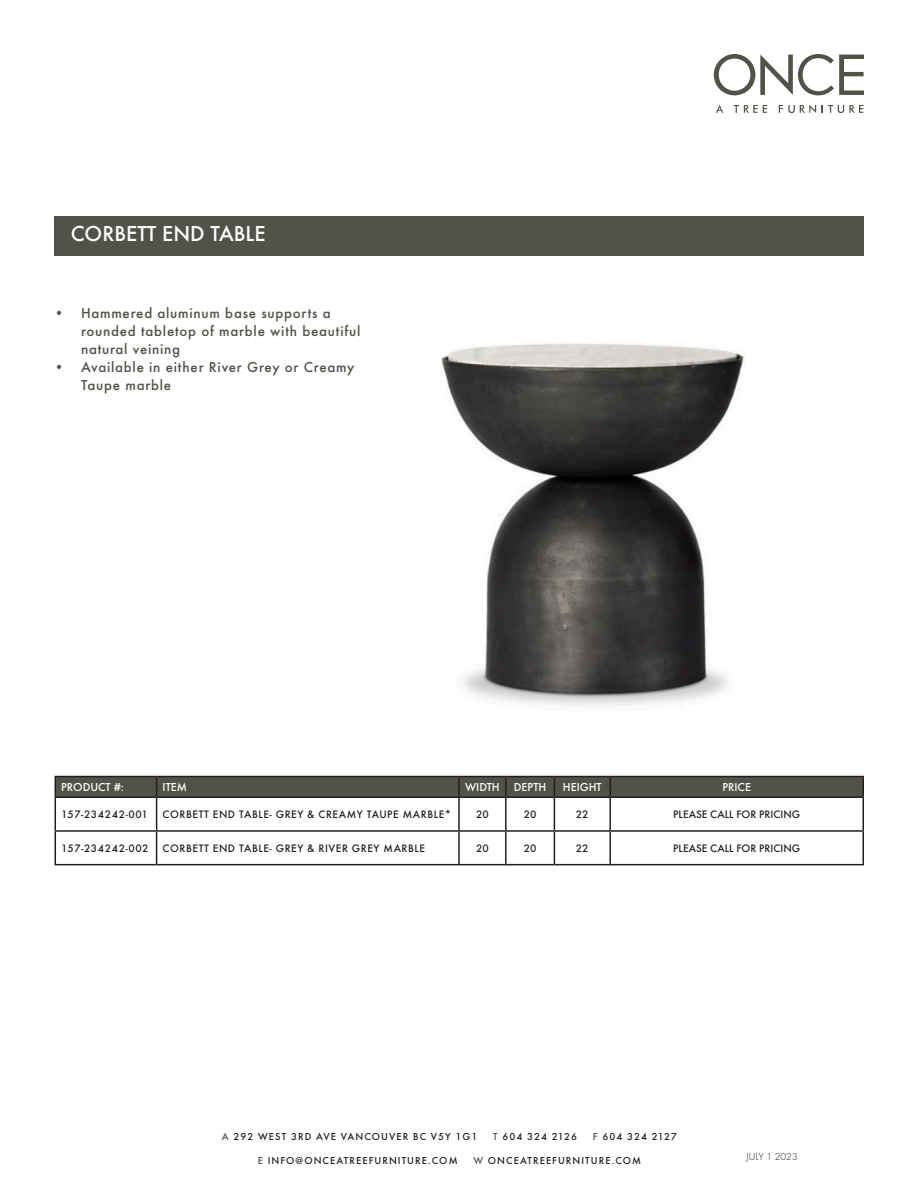
<style>
.page{position:relative;width:918px;height:1188px;background:#fff}
.page>*{position:absolute;margin:0;border:0;box-sizing:border-box;transform-origin:0 0}
.t1{font:500 22.5px "Futura EFCEOP";color:#fff}
.t2{font:500 15px/18px "Futura EFCEOP";letter-spacing:.05em;color:#535249}
.t3{font:500 12px "Futura EFCEOP";color:#fff}
.t4{font:500 11.25px "Futura EFCEOP";letter-spacing:.05em;color:#231f20}
.t5{font:500 11.25px "Futura EFCEOP";color:#231f20}
.t6{font:500 10.5px "Futura EFCEOP";letter-spacing:.1em;color:#231f20}
.t7{font:300 10.5px "Futura EFCEOP";color:#231f20}
.s1{color:#535249}
</style>
<div class="page">
<svg style="left:716px;top:105px;width:7px;height:8px"></svg>
<svg style="left:734px;top:105px;width:33px;height:8px"></svg>
<svg style="left:779px;top:105px;width:37px;height:8px"></svg>
<svg style="left:822px;top:105px;width:41px;height:8px"></svg>
<svg style="left:714px;top:54px;width:150px;height:41px"></svg>
<img style="left:441px;top:343px;width:303px;height:363px">
<div style="left:54px;top:216px;width:810px;height:40px;background:#535249"></div>
<svg style="left:56px;top:798px;width:806px;height:66px"></svg>
<hr style="left:55px;top:798px;width:1px;height:32px;background:#231f20">
<hr style="left:156px;top:798px;width:1px;height:32px;background:#231f20">
<hr style="left:458px;top:798px;width:2px;height:32px;background:#231f20">
<hr style="left:505px;top:798px;width:2px;height:32px;background:#231f20">
<hr style="left:554px;top:798px;width:1px;height:32px;background:#231f20">
<hr style="left:609px;top:798px;width:2px;height:32px;background:#231f20">
<hr style="left:862px;top:798px;width:2px;height:32px;background:#231f20">
<hr style="left:55px;top:832px;width:1px;height:32px;background:#231f20">
<hr style="left:156px;top:832px;width:1px;height:32px;background:#231f20">
<hr style="left:458px;top:832px;width:2px;height:32px;background:#231f20">
<hr style="left:505px;top:832px;width:2px;height:32px;background:#231f20">
<hr style="left:554px;top:832px;width:1px;height:32px;background:#231f20">
<hr style="left:609px;top:832px;width:2px;height:32px;background:#231f20">
<hr style="left:862px;top:832px;width:2px;height:32px;background:#231f20">
<hr style="left:55px;top:776px;width:102px;height:1px;background:#231f20">
<hr style="left:157px;top:776px;width:302px;height:1px;background:#231f20">
<hr style="left:459px;top:776px;width:47px;height:1px;background:#231f20">
<hr style="left:506px;top:776px;width:48px;height:1px;background:#231f20">
<hr style="left:554px;top:776px;width:56px;height:1px;background:#231f20">
<svg style="left:55px;top:777px;width:807px;height:20px;background:#504f47"></svg>
<hr style="left:610px;top:776px;width:254px;height:1px;background:#231f20">
<hr style="left:609px;top:777px;width:2px;height:20px;background:#231f20">
<hr style="left:862px;top:777px;width:2px;height:20px;background:#231f20">
<hr style="left:55px;top:797px;width:102px;height:1px;background:#231f20">
<hr style="left:157px;top:797px;width:302px;height:1px;background:#231f20">
<hr style="left:459px;top:797px;width:47px;height:1px;background:#231f20">
<hr style="left:506px;top:797px;width:48px;height:1px;background:#231f20">
<hr style="left:554px;top:797px;width:56px;height:1px;background:#231f20">
<hr style="left:610px;top:797px;width:254px;height:1px;background:#231f20">
<hr style="left:55px;top:830px;width:102px;height:2px;background:#231f20">
<hr style="left:157px;top:830px;width:302px;height:2px;background:#231f20">
<hr style="left:459px;top:830px;width:47px;height:2px;background:#231f20">
<hr style="left:506px;top:830px;width:48px;height:2px;background:#231f20">
<hr style="left:554px;top:830px;width:56px;height:2px;background:#231f20">
<hr style="left:610px;top:830px;width:254px;height:2px;background:#231f20">
<hr style="left:55px;top:864px;width:102px;height:1px;background:#231f20">
<hr style="left:157px;top:864px;width:302px;height:1px;background:#231f20">
<hr style="left:459px;top:864px;width:47px;height:1px;background:#231f20">
<hr style="left:506px;top:864px;width:48px;height:1px;background:#231f20">
<hr style="left:554px;top:864px;width:56px;height:1px;background:#231f20">
<hr style="left:610px;top:864px;width:254px;height:1px;background:#231f20">
<p class="t1" style="left:71px;top:220px;width:196px">CORBETT END TABLE</p>
<p class="t2" style="left:81px;top:303px;width:281px;text-indent:-27px">• Hammered aluminum base supports a rounded tabletop of marble with beautiful natural veining</p>
<p class="t2" style="left:81px;top:357px;width:275px;text-indent:-27px">• Available in either River Grey or Creamy<br>Taupe marble</p>
<p class="t3" style="left:61px;top:780px;width:64px">PRODUCT #:</p>
<p class="t3" style="left:163px;top:780px;width:26px">ITEM</p>
<p class="t3" style="left:465px;top:780px;width:36px">WIDTH</p>
<p class="t3" style="left:514px;top:780px;width:34px">DEPTH</p>
<p class="t3" style="left:563px;top:780px;width:40px">HEIGHT</p>
<p class="t3" style="left:722px;top:780px;width:30px">PRICE</p>
<p class="t4" style="left:61px;top:807px;width:88px">157-234242-001</p>
<p class="t4" style="left:163px;top:807px;width:290px">CORBETT END TABLE- GREY &amp; CREAMY TAUPE MARBLE*</p>
<p class="t4" style="left:476px;top:807px;width:14px">20</p>
<p class="t4" style="left:524px;top:807px;width:14px">20</p>
<p class="t4" style="left:576px;top:807px;width:14px">22</p>
<p class="t5" style="left:673px;top:807px;width:128px">PLEASE CALL FOR PRICING</p>
<p class="t4" style="left:61px;top:841px;width:89px">157-234242-002</p>
<p class="t4" style="left:163px;top:841px;width:264px">CORBETT END TABLE- GREY &amp; RIVER GREY MARBLE</p>
<p class="t4" style="left:476px;top:841px;width:14px">20</p>
<p class="t4" style="left:524px;top:841px;width:14px">20</p>
<p class="t4" style="left:576px;top:841px;width:14px">22</p>
<p class="t5" style="left:673px;top:841px;width:128px">PLEASE CALL FOR PRICING</p>
<p class="t6" style="left:222px;top:1130px;width:257px"><span class="s1">A</span> 292 WEST 3RD AVE VANCOUVER BC V5Y 1G1</p>
<p class="t6" style="left:493px;top:1130px;width:86px"><span class="s1">T</span> 604 324 2126</p>
<p class="t6" style="left:593px;top:1130px;width:86px"><span class="s1">F</span> 604 324 2127</p>
<p class="t6" style="left:258px;top:1154px;width:201px"><span class="s1">E</span> INFO@ONCEATREEFURNITURE.COM</p>
<p class="t6" style="left:473px;top:1154px;width:169px"><span class="s1">W</span> ONCEATREEFURNITURE.COM</p>
<p class="t7" style="left:746px;top:1150px;width:53px">JULY 1 2023</p>
</div>
